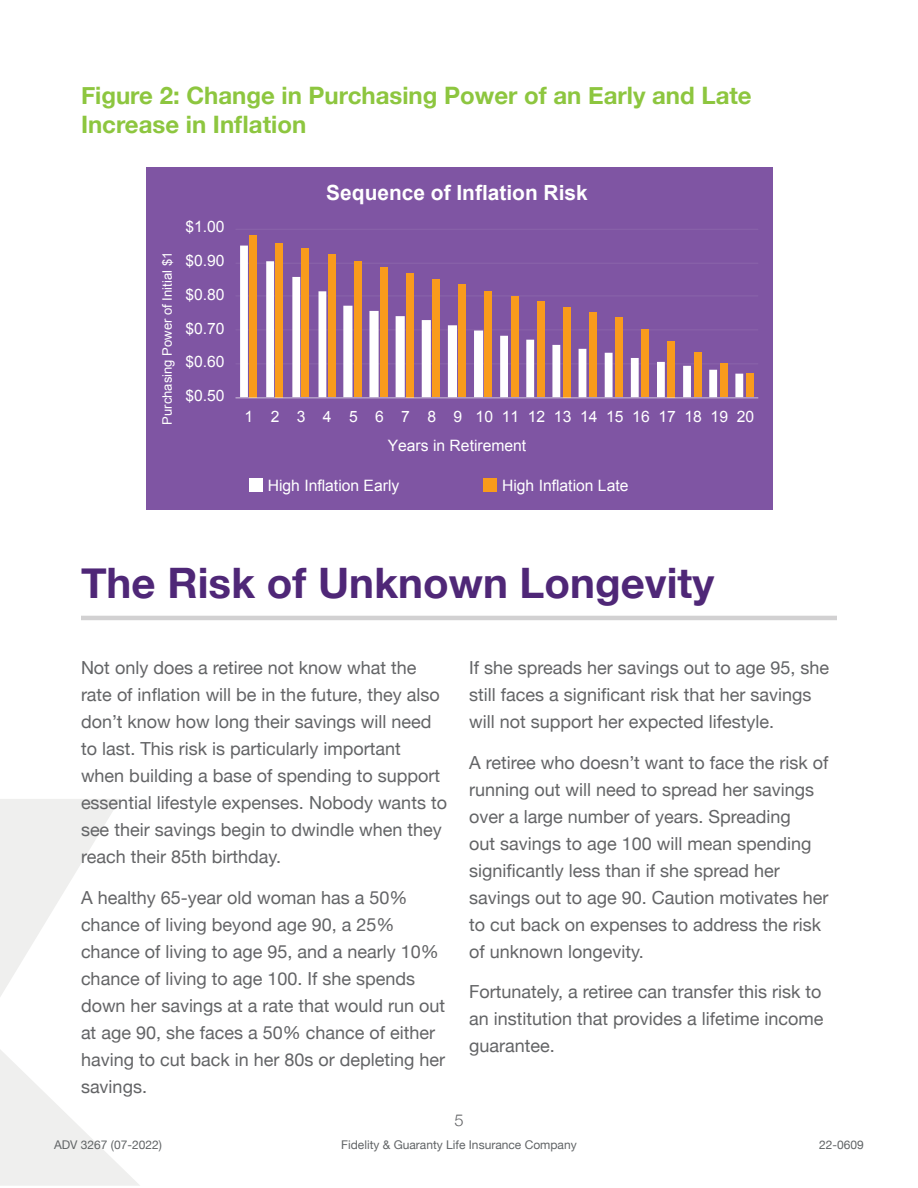
<style>
.page{position:relative;width:918px;height:1188px;background:#fff}
.page>*{position:absolute;margin:0;border:0;box-sizing:border-box;transform-origin:0 0}
.t1{font:700 42px "Helvetica Neue";color:#4f2777}
.t2{font:700 24px/28.8px "Helvetica Neue";color:#8dc63f}
.t3{font:700 20.85px "Arial";color:#fff}
.t4{font:18px/27px "Helvetica Neue";color:#636466}
.t5{font:300 16.5px "Helvetica Neue";color:#636466}
.t6{font:15.75px/28.5px "Arial";color:#fff}
.t7{font:13.05px "Arial";color:#fff}
.t8{font:12px "Helvetica Neue";color:#616466}
</style>
<div class="page">
<svg style="left:0;top:799px;width:120px;height:31px;background:#f0f0ef"></svg>
<svg style="left:0;top:830px;width:140px;height:356px"></svg>
<div style="left:146px;top:167px;width:626px;height:343px;background:#7f55a3"></div>
<hr style="left:236px;top:363px;width:522px;height:1px;background:#f2f2f2">
<hr style="left:236px;top:329px;width:522px;height:1px;background:#f2f2f2">
<hr style="left:236px;top:295px;width:522px;height:1px;background:#f2f2f2">
<hr style="left:236px;top:263px;width:522px;height:1px;background:#f2f2f2">
<hr style="left:236px;top:229px;width:522px;height:1px;background:#f2f2f2">
<svg style="left:240px;top:246px;width:503px;height:151px"></svg>
<div style="left:746px;top:374px;width:8px;height:23px;background:#f99b1c"></div>
<div style="left:720px;top:363px;width:8px;height:34px;background:#f99b1c"></div>
<div style="left:694px;top:353px;width:7px;height:44px;background:#f99b1c"></div>
<div style="left:667px;top:341px;width:8px;height:56px;background:#f99b1c"></div>
<div style="left:641px;top:329px;width:8px;height:68px;background:#f99b1c"></div>
<div style="left:615px;top:317px;width:8px;height:80px;background:#f99b1c"></div>
<div style="left:589px;top:312px;width:8px;height:85px;background:#f99b1c"></div>
<div style="left:563px;top:307px;width:8px;height:90px;background:#f99b1c"></div>
<div style="left:537px;top:302px;width:8px;height:95px;background:#f99b1c"></div>
<div style="left:511px;top:297px;width:7px;height:100px;background:#f99b1c"></div>
<div style="left:484px;top:291px;width:8px;height:106px;background:#f99b1c"></div>
<div style="left:458px;top:285px;width:8px;height:112px;background:#f99b1c"></div>
<div style="left:432px;top:280px;width:8px;height:117px;background:#f99b1c"></div>
<div style="left:406px;top:273px;width:8px;height:124px;background:#f99b1c"></div>
<div style="left:380px;top:268px;width:8px;height:129px;background:#f99b1c"></div>
<div style="left:354px;top:261px;width:8px;height:136px;background:#f99b1c"></div>
<div style="left:328px;top:255px;width:7px;height:142px;background:#f99b1c"></div>
<div style="left:302px;top:248px;width:7px;height:149px;background:#f99b1c"></div>
<div style="left:275px;top:243px;width:8px;height:154px;background:#f99b1c"></div>
<div style="left:249px;top:235px;width:8px;height:162px;background:#f99b1c"></div>
<hr style="left:236px;top:397px;width:522px;height:1px;background:#f2f2f2">
<div style="left:249px;top:478px;width:13px;height:13px;background:#fff"></div>
<div style="left:483px;top:478px;width:13px;height:13px;background:#f99b1c"></div>
<hr style="left:81px;top:616px;width:756px;height:4px;background:#d2d1d2">
<h2 class="t2" style="left:81px;top:82px;width:672px">Figure 2: Change in Purchasing Power of an Early and Late<br>Increase in Inflation</h2>
<p class="t7" style="left:159px;top:425px;width:174px;rotate:-90deg">Purchasing Power of Initial $1</p>
<p class="t6" style="left:185px;top:213px;width:41px">$1.00</p>
<p class="t6" style="left:185px;top:247px;width:41px">$0.90</p>
<p class="t6" style="left:185px;top:281px;width:41px">$0.80</p>
<p class="t6" style="left:185px;top:315px;width:41px">$0.70</p>
<p class="t6" style="left:185px;top:347px;width:41px">$0.60</p>
<p class="t6" style="left:185px;top:381px;width:41px">$0.50</p>
<p class="t3" style="left:326px;top:179px;width:263px">Sequence of Inflation Risk</p>
<p class="t6" style="left:388px;top:402px;width:368px;text-indent:-143px">1 2 3 4 5 6 7 8 9 1011121314151617181920<br>Years in Retirement</p>
<p class="t6" style="left:268px;top:472px;width:133px">High Inflation Early</p>
<p class="t6" style="left:502px;top:472px;width:128px">High Inflation Late</p>
<h1 class="t1" style="left:81px;top:550px;width:635px">The Risk of Unknown Longevity</h1>
<p class="t4" style="left:81px;top:655px;width:368px">Not only does a retiree not know what the rate of inflation will be in the future, they also don’t know how long their savings will need to last. This risk is particularly important when building a base of spending to support essential lifestyle expenses. Nobody wants to see their savings begin to dwindle when they reach their 85th birthday.</p>
<p class="t4" style="left:81px;top:885px;width:366px">A healthy 65-year old woman has a 50% chance of living beyond age 90, a 25% chance of living to age 95, and a nearly 10% chance of living to age 100. If she spends down her savings at a rate that would run out at age 90, she faces a 50% chance of either having to cut back in her 80s or depleting her savings.</p>
<p class="t4" style="left:469px;top:655px;width:362px">If she spreads her savings out to age 95, she still faces a significant risk that her savings will not support her expected lifestyle.</p>
<p class="t4" style="left:469px;top:750px;width:361px">A retiree who doesn’t want to face the risk of running out will need to spread her savings over a large number of years. Spreading<br>out savings to age 100 will mean spending significantly less than if she spread her savings out to age 90. Caution motivates her to cut back on expenses to address the risk of unknown longevity.</p>
<p class="t4" style="left:469px;top:979px;width:356px;text-align:justify">Fortunately, a retiree can transfer this risk to an institution that provides a lifetime income guarantee.</p>
<p class="t5" style="left:454px;top:1107px;width:11px">5</p>
<p class="t8" style="left:54px;top:1136px;width:109px">ADV 3267 (07-2022)</p>
<p class="t8" style="left:341px;top:1136px;width:237px">Fidelity &amp; Guaranty Life Insurance Company</p>
<p class="t8" style="left:819px;top:1136px;width:46px">22-0609</p>
</div>
